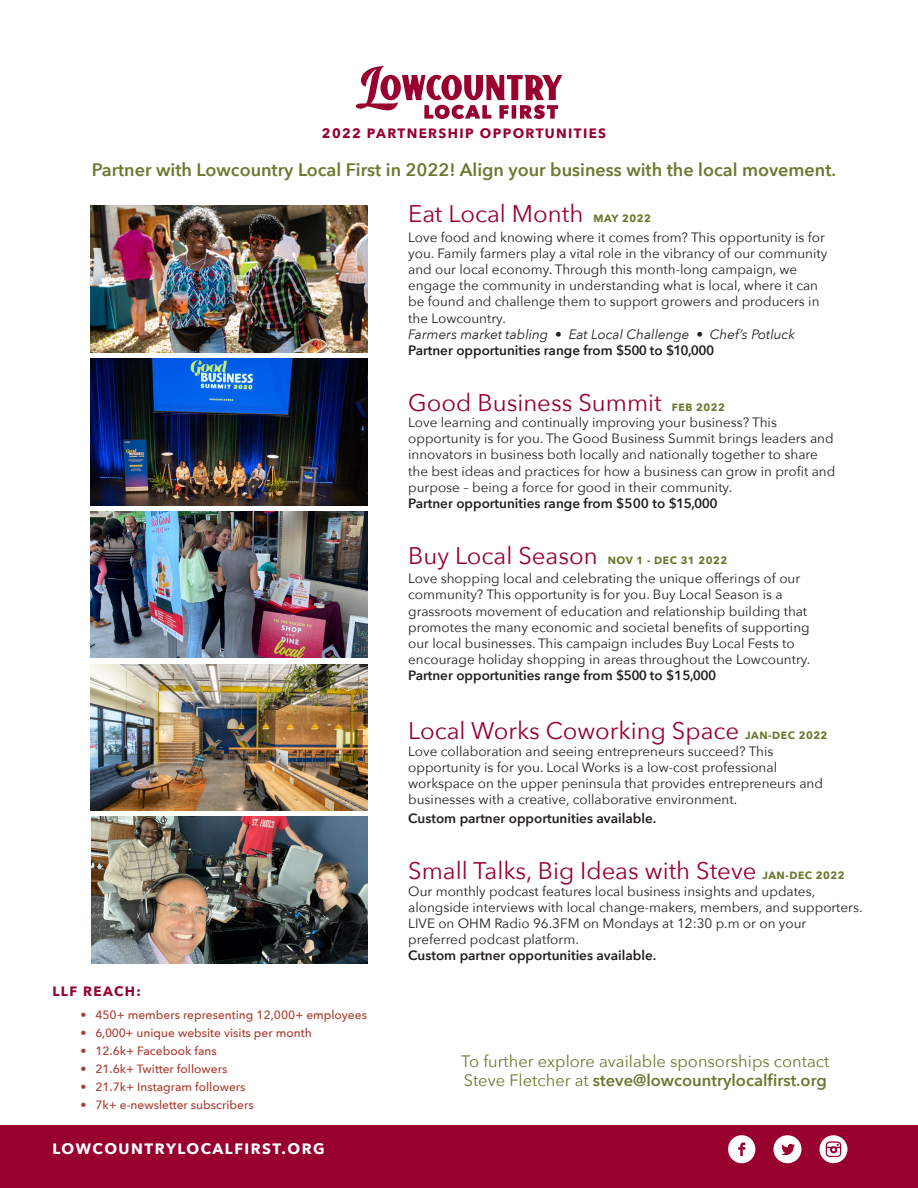
<style>
.page{position:relative;width:918px;height:1188px;background:#fff}
.page>*{position:absolute;margin:0;border:0;box-sizing:border-box;transform-origin:0 0}
.t1{font:24px "Avenir Next";color:#98012d}
.t2{font:600 18px "Avenir Next";color:#6b792f}
.t3{font:16.5px/19.8px "Avenir Next";color:#6b792f}
.t4{font:700 15px "Avenir Next";letter-spacing:.1em;color:#fff}
.t5{font:13.5px/16.2px "Avenir Next";color:#231f20}
.t6{font:700 13.5px "Avenir Next";letter-spacing:.1em;color:#98012d}
.t7{font:600 13.5px "Avenir Next";color:#231f20}
.t8{font:500 12px "Avenir Next";color:#aa3d31}
.t9{font:700 10.5px "Avenir Next";letter-spacing:.05em;color:#6b792f}
.s1{font-weight:700;font-size:10.5px;color:#6b792f}
.s2{font-style:italic}
.s3{font-weight:600}
</style>
<div class="page">
<div style="left:0;top:1125px;width:918px;height:63px;background:#98012d"></div>
<svg style="left:773px;top:1135px;width:28px;height:28px"></svg>
<svg style="left:728px;top:1135px;width:27px;height:28px"></svg>
<svg style="left:820px;top:1135px;width:27px;height:28px"></svg>
<svg style="left:356px;top:66px;width:206px;height:53px"></svg>
<img style="left:91px;top:206px;width:276px;height:146px">
<img style="left:91px;top:359px;width:276px;height:146px">
<img style="left:91px;top:511px;width:276px;height:147px">
<img style="left:91px;top:664px;width:276px;height:147px">
<img style="left:92px;top:817px;width:275px;height:146px">
<p class="t6" style="left:322px;top:121px;width:286px">2022 PARTNERSHIP OPPORTUNITIES</p>
<p class="t2" style="left:92px;top:154px;width:746px">Partner with Lowcountry Local First in 2022! Align your business with the local movement.</p>
<p class="t6" style="left:52px;top:979px;width:90px">LLF REACH:</p>
<p class="t8" style="left:80px;top:1004px;width:288px">• 450+ members representing 12,000+ employees</p>
<p class="t8" style="left:80px;top:1022px;width:233px">• 6,000+ unique website visits per month</p>
<p class="t8" style="left:80px;top:1040px;width:138px">• 12.6k+ Facebook fans</p>
<p class="t8" style="left:80px;top:1058px;width:148px">• 21.6k+ Twitter followers</p>
<p class="t8" style="left:80px;top:1076px;width:167px">• 21.7k+ Instagram followers</p>
<p class="t8" style="left:80px;top:1094px;width:175px">• 7k+ e-newsletter subscribers</p>
<p class="t4" style="left:52px;top:1136px;width:274px">LOWCOUNTRYLOCALFIRST.ORG</p>
<p class="t1" style="left:408px;top:194px;width:244px">Eat Local Month <span class="s1">MAY 2022</span></p>
<p class="t5" style="left:408px;top:228px;width:421px">Love food and knowing where it comes from? This opportunity is for you. Family farmers play a vital role in the vibrancy of our community and our local economy. Through this month-long campaign, we engage the community in understanding what is local, where it can be found and challenge them to support growers and producers in the Lowcountry.<br><span class="s2">Farmers market tabling • Eat Local Challenge • Chef’s Potluck </span><span class="s3">Partner opportunities range from $500 to $10,000</span></p>
<p class="t1" style="left:408px;top:382px;width:318px">Good Business Summit <span class="s1">FEB 2022</span></p>
<p class="t5" style="left:408px;top:414px;width:429px">Love learning and continually improving your business? This opportunity is for you. The Good Business Summit brings leaders and innovators in business both locally and nationally together to share the best ideas and practices for how a business can grow in profit and purpose – being a force for good in their community.<br><span class="s3">Partner opportunities range from $500 to $15,000</span></p>
<p class="t1" style="left:408px;top:535px;width:320px">Buy Local Season <span class="s1">NOV 1 - DEC 31 2022</span></p>
<p class="t5" style="left:408px;top:570px;width:404px">Love shopping local and celebrating the unique offerings of our community? This opportunity is for you. Buy Local Season is a grassroots movement of education and relationship building that promotes the many economic and societal benefits of supporting our local businesses. This campaign includes Buy Local Fests to encourage holiday shopping in areas throughout the Lowcountry.<br><span class="s3">Partner opportunities range from $500 to $15,000</span></p>
<p class="t1" style="left:408px;top:711px;width:333px">Local Works Coworking Space</p>
<p class="t9" style="left:745px;top:727px;width:84px">JAN-DEC 2022</p>
<p class="t5" style="left:408px;top:742px;width:416px">Love collaboration and seeing entrepreneurs succeed? This opportunity is for you. Local Works is a low-cost professional workspace on the upper peninsula that provides entrepreneurs and businesses with a creative, collaborative environment.</p>
<p class="t7" style="left:408px;top:807px;width:250px">Custom partner opportunities available.</p>
<p class="t1" style="left:408px;top:851px;width:350px">Small Talks, Big Ideas with Steve</p>
<p class="t9" style="left:762px;top:867px;width:84px">JAN-DEC 2022</p>
<p class="t5" style="left:408px;top:882px;width:456px">Our monthly podcast features local business insights and updates, alongside interviews with local change-makers, members, and supporters.<br>LIVE on OHM Radio 96.3FM on Mondays at 12:30 p.m or on your preferred podcast platform.<br><span class="s3">Custom partner opportunities available.</span></p>
<p class="t3" style="left:461px;top:1050px;width:370px">To further explore available sponsorships contact<br>Steve Fletcher at <span class="s3">steve@lowcountrylocalfirst.org</span></p>
</div>
